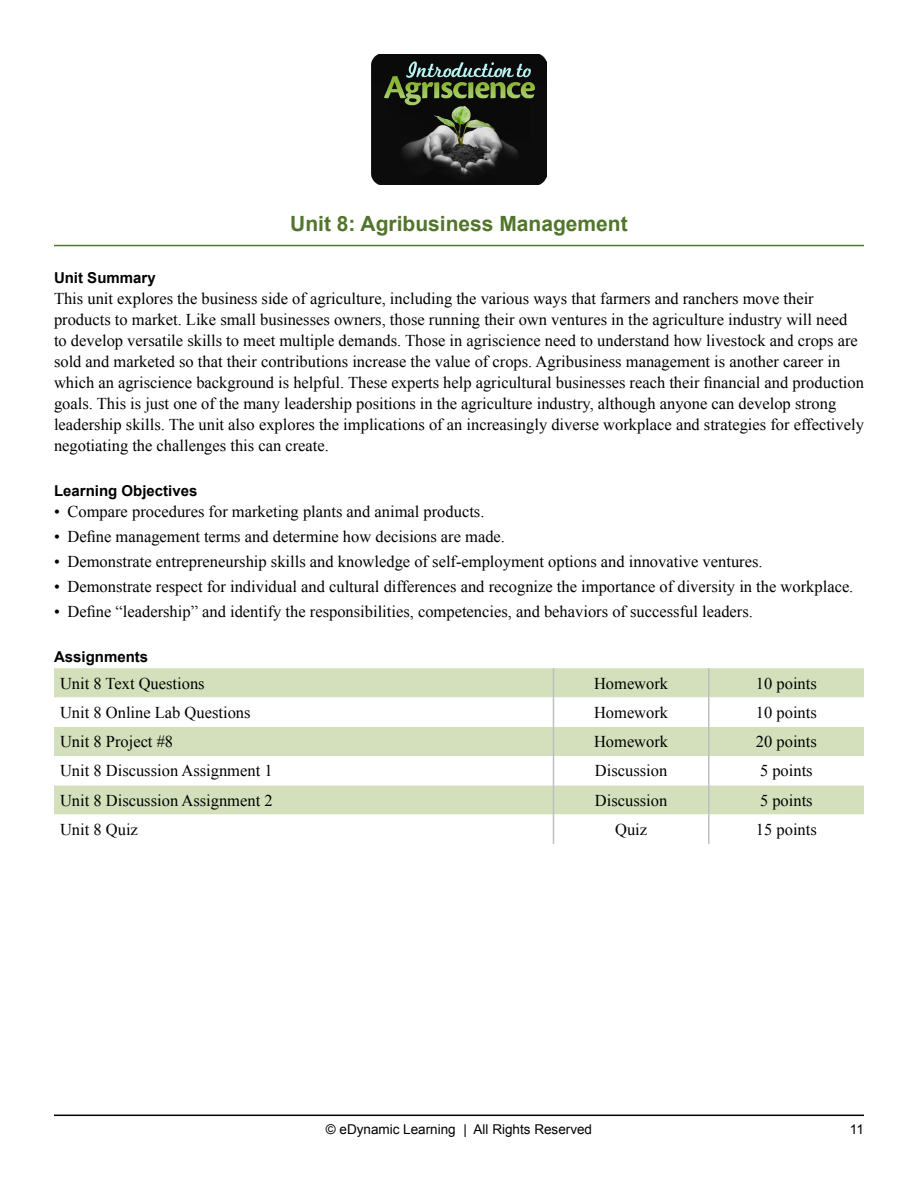
<style>
.page{position:relative;width:918px;height:1188px;background:#fff}
.page>*{position:absolute;margin:0;border:0;box-sizing:border-box;transform-origin:0 0}
.t1{font:700 21px "Arial";color:#51752c}
.t2{font:16.5px/21px "Times New Roman";color:#000}
.t3{font:700 15px "Arial";color:#000}
.t4{font:13.5px "Arial";color:#000}
</style>
<div class="page">
<hr style="left:54px;top:1115px;width:810px;height:1px;background:#000">
<img style="left:371px;top:54px;width:176px;height:131px">
<hr style="left:54px;top:245px;width:810px;height:1px;background:#51752c">
<svg style="left:54px;top:668px;width:810px;height:30px;background:#d5e0be"></svg>
<svg style="left:54px;top:785px;width:810px;height:59px"></svg>
<hr style="left:553px;top:668px;width:1px;height:30px;background:#bcbec0">
<hr style="left:708px;top:668px;width:2px;height:30px;background:#bcbec0">
<svg style="left:54px;top:698px;width:810px;height:87px"></svg>
<hr style="left:708px;top:756px;width:2px;height:29px;background:#bcbec0">
<hr style="left:553px;top:785px;width:1px;height:30px;background:#bcbec0">
<hr style="left:708px;top:785px;width:2px;height:30px;background:#bcbec0">
<svg style="left:553px;top:815px;width:1px;height:29px"></svg>
<hr style="left:708px;top:815px;width:2px;height:29px;background:#bcbec0">
<p class="t1" style="left:290px;top:210px;width:339px">Unit 8: Agribusiness Management</p>
<p class="t3" style="left:54px;top:268px;width:103px">Unit Summary</p>
<p class="t2" style="left:54px;top:288px;width:812px">This unit explores the business side of agriculture, including the various ways that farmers and ranchers move their products to market. Like small businesses owners, those running their own ventures in the agriculture industry will need to develop versatile skills to meet multiple demands. Those in agriscience need to understand how livestock and crops are sold and marketed so that their contributions increase the value of crops. Agribusiness management is another career in which an agriscience background is helpful. These experts help agricultural businesses reach their financial and production goals. This is just one of the many leadership positions in the agriculture industry, although anyone can develop strong leadership skills. The unit also explores the implications of an increasingly diverse workplace and strategies for effectively negotiating the challenges this can create.</p>
<p class="t3" style="left:54px;top:481px;width:145px">Learning Objectives</p>
<p class="t2" style="left:54px;top:501px;width:432px">• Compare procedures for marketing plants and animal products.</p>
<p class="t2" style="left:54px;top:526px;width:453px">• Define management terms and determine how decisions are made.</p>
<p class="t2" style="left:54px;top:551px;width:710px">• Demonstrate entrepreneurship skills and knowledge of self-employment options and innovative ventures.</p>
<p class="t2" style="left:54px;top:576px;width:801px">• Demonstrate respect for individual and cultural differences and recognize the importance of diversity in the workplace.</p>
<p class="t2" style="left:54px;top:601px;width:701px">• Define “leadership” and identify the responsibilities, competencies, and behaviors of successful leaders.</p>
<p class="t3" style="left:54px;top:647px;width:96px">Assignments</p>
<p class="t2" style="left:60px;top:672px;width:146px">Unit 8 Text Questions</p>
<p class="t2" style="left:594px;top:672px;width:76px">Homework</p>
<p class="t2" style="left:756px;top:672px;width:62px">10 points</p>
<p class="t2" style="left:60px;top:702px;width:192px">Unit 8 Online Lab Questions</p>
<p class="t2" style="left:594px;top:702px;width:76px">Homework</p>
<p class="t2" style="left:756px;top:702px;width:62px">10 points</p>
<p class="t2" style="left:60px;top:731px;width:115px">Unit 8 Project #8</p>
<p class="t2" style="left:594px;top:731px;width:76px">Homework</p>
<p class="t2" style="left:756px;top:731px;width:62px">20 points</p>
<p class="t2" style="left:60px;top:760px;width:214px">Unit 8 Discussion Assignment 1</p>
<p class="t2" style="left:595px;top:760px;width:74px">Discussion</p>
<p class="t2" style="left:760px;top:760px;width:54px">5 points</p>
<p class="t2" style="left:60px;top:789px;width:214px">Unit 8 Discussion Assignment 2</p>
<p class="t2" style="left:595px;top:789px;width:74px">Discussion</p>
<p class="t2" style="left:760px;top:789px;width:54px">5 points</p>
<p class="t2" style="left:60px;top:819px;width:79px">Unit 8 Quiz</p>
<p class="t2" style="left:615px;top:819px;width:34px">Quiz</p>
<p class="t2" style="left:756px;top:819px;width:62px">15 points</p>
<p class="t4" style="left:326px;top:1120px;width:268px">© eDynamic Learning | All Rights Reserved</p>
<p class="t4" style="left:850px;top:1120px;width:16px">11</p>
</div>
